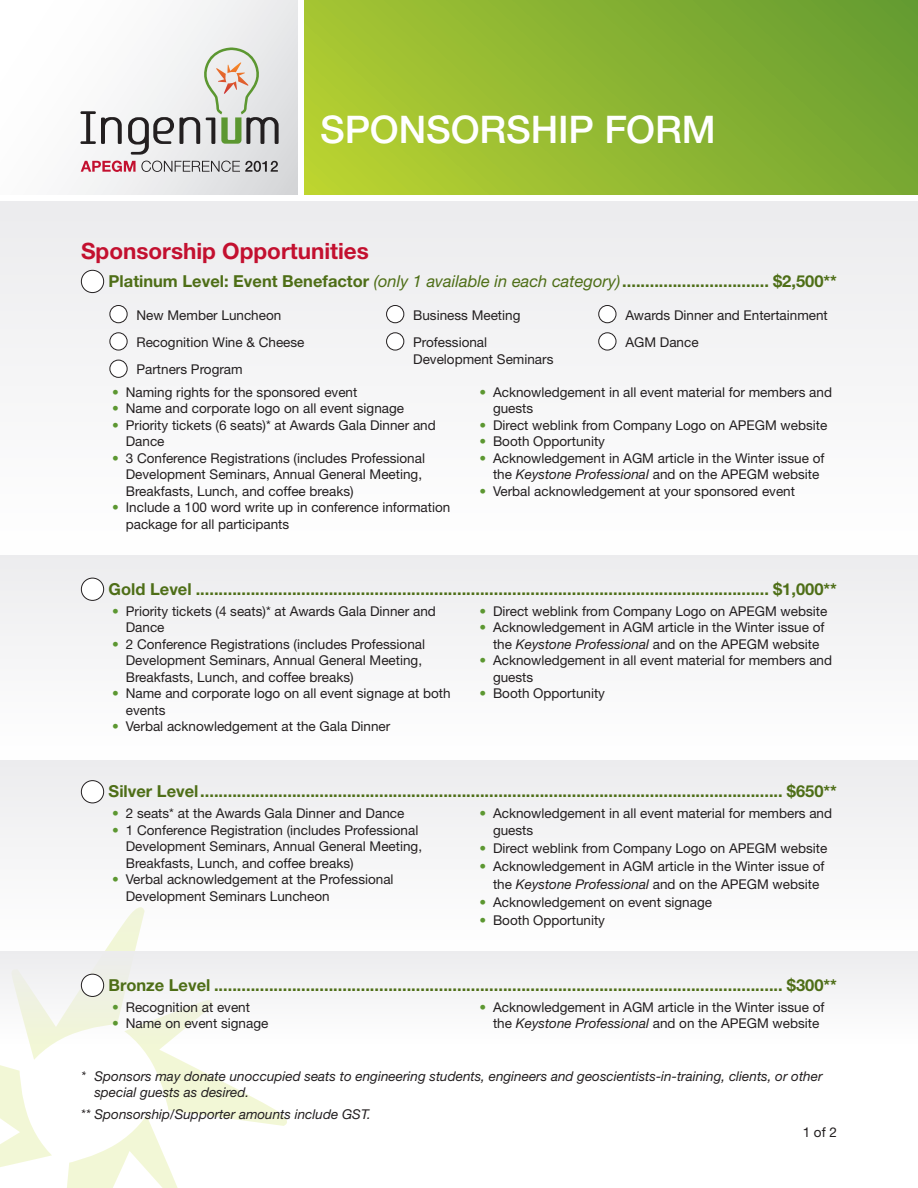
<style>
.page{position:relative;width:918px;height:1188px;background:#fff}
.page>*{position:absolute;margin:0;border:0;box-sizing:border-box;transform-origin:0 0}
.t1{font:500 38.1px "Helvetica Neue LT Std";letter-spacing:-.005em;color:#fff}
.t2{font:700 22.5px "Helvetica Neue LT Std";color:#c3102f}
.t3{font:700 16.5px "Helvetica Neue LT Std";color:#4e6e17}
.t4{font:13.5px/16.5px "Helvetica Neue LT Std";color:#231f20}
.t5{font:italic 13.5px/16.5px "Helvetica Neue LT Std";color:#231f20}
.s1{font-weight:400;font-style:italic}
.s2{color:#5c9731}
.s3{font-style:italic}
</style>
<div class="page">
<div style="left:0;top:0;width:298px;height:194px;background:linear-gradient(to right,#fff,#e2e3e5)"></div>
<div style="left:304px;top:0;width:614px;height:194px;background:linear-gradient(to right,#b1cd32,#6da032)"></div>
<svg style="left:80px;top:111px;width:42px;height:33px"></svg>
<svg style="left:81px;top:161px;width:197px;height:11px;background:#bca2a8"></svg>
<svg style="left:128px;top:48px;width:151px;height:107px"></svg>
<svg style="left:0;top:1043px;width:287px;height:145px"></svg>
<div style="left:0;top:201px;width:918px;height:354px;background:#f5f5f6"></div>
<div style="left:0;top:555px;width:918px;height:205px;background:#f5f5f6"></div>
<div style="left:0;top:760px;width:918px;height:191px;background:#f5f5f6"></div>
<svg style="left:0;top:951px;width:918px;height:92px;fill:#f4f4f5"></svg>
<div style="left:81px;top:270px;width:23px;height:23px;background:#fff;border-radius:50%"></div>
<div style="left:81px;top:270px;width:23px;height:23px;border:1px solid #231f20;border-radius:50%"></div>
<div style="left:110px;top:305px;width:17px;height:18px;background:#fff;border-radius:50%"></div>
<div style="left:110px;top:305px;width:18px;height:18px;border:1px solid #231f20;border-radius:50%"></div>
<div style="left:110px;top:333px;width:17px;height:17px;background:#fff;border-radius:50%"></div>
<div style="left:110px;top:332px;width:18px;height:18px;border:1px solid #231f20;border-radius:50%"></div>
<div style="left:110px;top:360px;width:17px;height:17px;background:#fff;border-radius:50%"></div>
<div style="left:110px;top:360px;width:18px;height:18px;border:1px solid #231f20;border-radius:50%"></div>
<div style="left:387px;top:305px;width:17px;height:18px;background:#fff;border-radius:50%"></div>
<div style="left:386px;top:305px;width:18px;height:18px;border:1px solid #231f20;border-radius:50%"></div>
<div style="left:387px;top:333px;width:17px;height:17px;background:#fff;border-radius:50%"></div>
<div style="left:386px;top:332px;width:18px;height:18px;border:1px solid #231f20;border-radius:50%"></div>
<div style="left:599px;top:305px;width:17px;height:18px;background:#fff;border-radius:50%"></div>
<div style="left:598px;top:305px;width:18px;height:18px;border:1px solid #231f20;border-radius:50%"></div>
<div style="left:599px;top:333px;width:17px;height:17px;background:#fff;border-radius:50%"></div>
<div style="left:598px;top:332px;width:18px;height:18px;border:1px solid #231f20;border-radius:50%"></div>
<div style="left:81px;top:578px;width:23px;height:22px;background:#fff;border-radius:50%"></div>
<div style="left:81px;top:578px;width:23px;height:23px;border:1px solid #231f20;border-radius:50%"></div>
<div style="left:81px;top:781px;width:23px;height:22px;background:#fff;border-radius:50%"></div>
<div style="left:81px;top:780px;width:23px;height:23px;border:1px solid #231f20;border-radius:50%"></div>
<div style="left:81px;top:974px;width:23px;height:22px;background:#fff;border-radius:50%"></div>
<div style="left:81px;top:974px;width:23px;height:23px;border:1px solid #231f20;border-radius:50%"></div>
<h1 class="t1" style="left:320px;top:107px;width:397px">SPONSORSHIP FORM</h1>
<h2 class="t2" style="left:81px;top:237px;width:289px">Sponsorship Opportunities</h2>
<p class="t3" style="left:109px;top:271px;width:730px">Platinum Level: Event Benefactor <span class="s1">(only 1 available in each category)</span>................................ $2,500**</p>
<p class="t4" style="left:136px;top:301px;width:170px;line-height:27.3px">New Member Luncheon<br>Recognition Wine &amp; Cheese<br>Partners Program</p>
<p class="t4" style="left:413px;top:301px;width:109px;line-height:27.3px">Business Meeting<br>Professional</p>
<p class="t4" style="left:625px;top:301px;width:204px;line-height:27.3px">Awards Dinner and Entertainment<br>AGM Dance</p>
<p class="t4" style="left:413px;top:350px;width:142px">Development Seminars</p>
<p class="t4" style="left:112px;top:384px;width:247px"><span class="s2">•</span> Naming rights for the sponsored event</p>
<p class="t4" style="left:112px;top:400px;width:293px"><span class="s2">•</span> Name and corporate logo on all event signage</p>
<p class="t4" style="left:126px;top:417px;width:312px;text-indent:-14px"><span class="s2">•</span> Priority tickets (6 seats)* at Awards Gala Dinner and<br>Dance</p>
<p class="t4" style="left:126px;top:450px;width:301px;text-indent:-14px"><span class="s2">•</span> 3 Conference Registrations (includes Professional<br>Development Seminars, Annual General Meeting,<br>Breakfasts, Lunch, and coffee breaks)</p>
<p class="t4" style="left:126px;top:499px;width:326px;text-indent:-14px"><span class="s2">•</span> Include a 100 word write up in conference information package for all participants</p>
<p class="t4" style="left:493px;top:384px;width:341px;text-indent:-14px"><span class="s2">•</span> Acknowledgement in all event material for members and guests</p>
<p class="t4" style="left:480px;top:417px;width:349px"><span class="s2">•</span> Direct weblink from Company Logo on APEGM website</p>
<p class="t4" style="left:480px;top:433px;width:127px"><span class="s2">•</span> Booth Opportunity</p>
<p class="t4" style="left:493px;top:450px;width:333px;text-indent:-14px"><span class="s2">•</span> Acknowledgement in AGM article in the Winter issue of the <span class="s3">Keystone Professional</span> and on the APEGM website</p>
<p class="t4" style="left:480px;top:482px;width:317px"><span class="s2">•</span> Verbal acknowledgement at your sponsored event</p>
<p class="t3" style="left:109px;top:579px;width:730px">Gold Level ............................................................................................................................. $1,000**</p>
<p class="t4" style="left:126px;top:603px;width:312px;text-indent:-14px"><span class="s2">•</span> Priority tickets (4 seats)* at Awards Gala Dinner and<br>Dance</p>
<p class="t4" style="left:126px;top:636px;width:301px;text-indent:-14px"><span class="s2">•</span> 2 Conference Registrations (includes Professional<br>Development Seminars, Annual General Meeting,<br>Breakfasts, Lunch, and coffee breaks)</p>
<p class="t4" style="left:126px;top:685px;width:326px;text-indent:-14px"><span class="s2">•</span> Name and corporate logo on all event signage at both events</p>
<p class="t4" style="left:112px;top:718px;width:280px"><span class="s2">•</span> Verbal acknowledgement at the Gala Dinner</p>
<p class="t4" style="left:480px;top:603px;width:349px"><span class="s2">•</span> Direct weblink from Company Logo on APEGM website</p>
<p class="t4" style="left:493px;top:619px;width:333px;text-indent:-14px"><span class="s2">•</span> Acknowledgement in AGM article in the Winter issue of the <span class="s3">Keystone Professional</span> and on the APEGM website</p>
<p class="t4" style="left:493px;top:652px;width:341px;text-indent:-14px"><span class="s2">•</span> Acknowledgement in all event material for members and guests</p>
<p class="t4" style="left:480px;top:685px;width:127px"><span class="s2">•</span> Booth Opportunity</p>
<p class="t3" style="left:109px;top:781px;width:730px">Silver Level............................................................................................................................... $650**</p>
<p class="t4" style="left:112px;top:805px;width:294px"><span class="s2">•</span> 2 seats* at the Awards Gala Dinner and Dance</p>
<p class="t4" style="left:126px;top:822px;width:298px;text-indent:-14px"><span class="s2">•</span> 1 Conference Registration (includes Professional<br>Development Seminars, Annual General Meeting,<br>Breakfasts, Lunch, and coffee breaks)</p>
<p class="t4" style="left:126px;top:871px;width:269px;text-indent:-14px"><span class="s2">•</span> Verbal acknowledgement at the Professional<br>Development Seminars Luncheon</p>
<p class="t4" style="left:493px;top:805px;width:341px;text-indent:-14px"><span class="s2">•</span> Acknowledgement in all event material for members and guests</p>
<p class="t4" style="left:480px;top:840px;width:349px"><span class="s2">•</span> Direct weblink from Company Logo on APEGM website</p>
<p class="t4" style="left:493px;top:857px;width:333px;line-height:18px;text-indent:-14px"><span class="s2">•</span> Acknowledgement in AGM article in the Winter issue of the <span class="s3">Keystone Professional</span> and on the APEGM website</p>
<p class="t4" style="left:480px;top:894px;width:234px"><span class="s2">•</span> Acknowledgement on event signage</p>
<p class="t4" style="left:480px;top:912px;width:127px"><span class="s2">•</span> Booth Opportunity</p>
<p class="t3" style="left:109px;top:975px;width:730px">Bronze Level ............................................................................................................................ $300**</p>
<p class="t4" style="left:112px;top:999px;width:139px"><span class="s2">•</span> Recognition at event</p>
<p class="t4" style="left:112px;top:1015px;width:158px"><span class="s2">•</span> Name on event signage</p>
<p class="t4" style="left:493px;top:999px;width:333px;text-indent:-14px"><span class="s2">•</span> Acknowledgement in AGM article in the Winter issue of the <span class="s3">Keystone Professional</span> and on the APEGM website</p>
<p class="t5" style="left:94px;top:1068px;width:730px;text-indent:-13px">* Sponsors may donate unoccupied seats to engineering students, engineers and geoscientists-in-training, clients, or other special guests as desired.</p>
<p class="t5" style="left:81px;top:1106px;width:292px">** Sponsorship/Supporter amounts include GST.</p>
<p class="t4" style="left:803px;top:1124px;width:36px">1 of 2</p>
</div>
